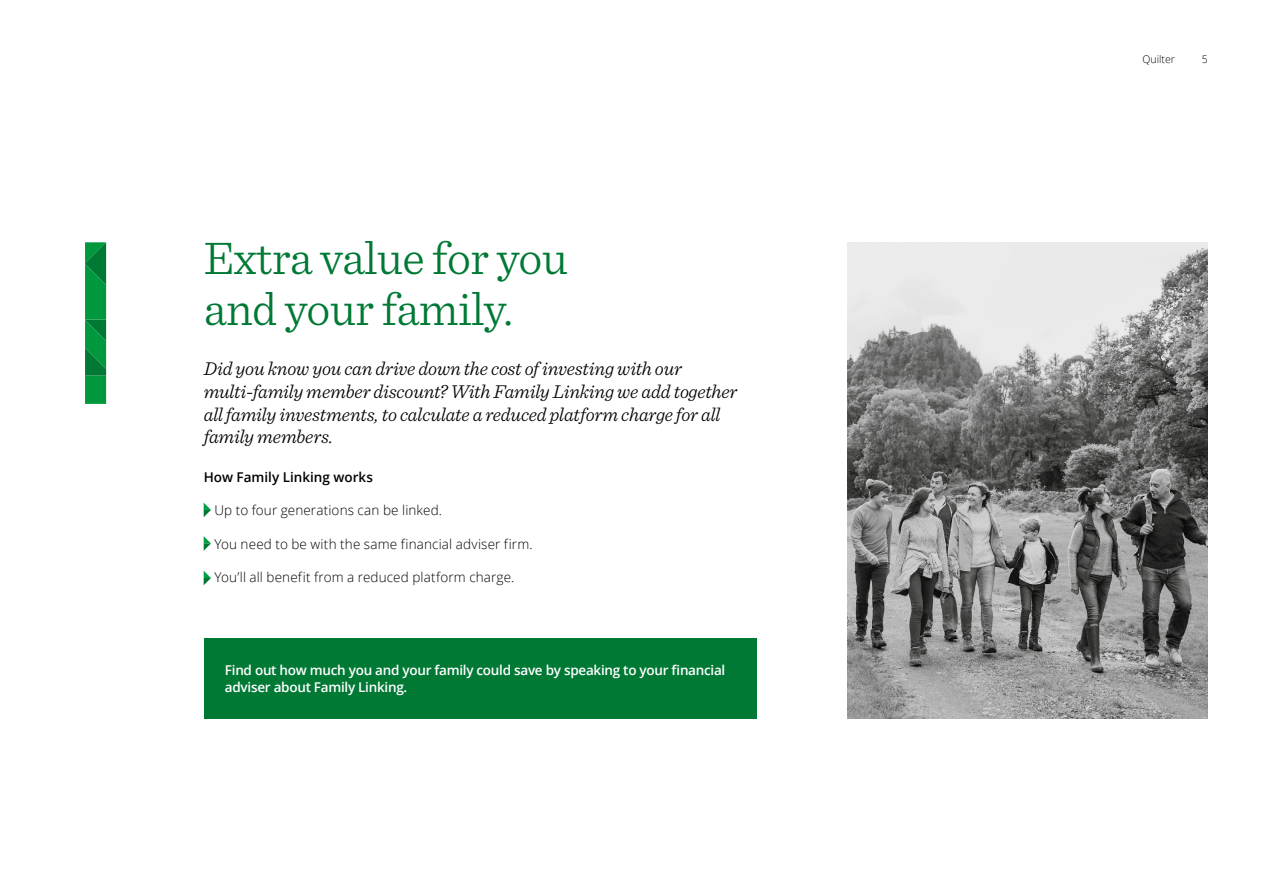
<style>
.page{position:relative;width:1263px;height:893px;background:#fff}
.page>*{position:absolute;margin:0;border:0;box-sizing:border-box;transform-origin:0 0}
.t1{font:300 48px/51px "Sentinel";letter-spacing:-.01em;color:#007935}
.t2{font:italic 300 19.5px/22.5px "Sentinel";letter-spacing:-.015em;color:#000}
.t3{font:300 13.5px "Open Sans";letter-spacing:.01em;color:#000}
.t4{font:600 13.5px/16.2px "Open Sans";letter-spacing:-.02em;color:#fff}
.t5{font:600 13.5px "Open Sans";color:#000}
.t6{font:300 10.5px "Open Sans";color:#000}
</style>
<div class="page">
<svg style="left:85px;top:242px;width:21px;height:162px;background:#038f3c"></svg>
<svg style="left:204px;top:503px;width:7px;height:14px"></svg>
<svg style="left:204px;top:536px;width:7px;height:15px"></svg>
<svg style="left:204px;top:571px;width:7px;height:14px"></svg>
<div style="left:204px;top:638px;width:552px;height:81px;background:#007935"></div>
<img style="left:848px;top:242px;width:360px;height:477px">
<h1 class="t1" style="left:204px;top:229px;width:366px">Extra value for you and your family.</h1>
<p class="t2" style="left:204px;top:356px;width:535px">Did you know you can drive down the cost of investing with our multi-family member discount? With Family Linking we add together all family investments, to calculate a reduced platform charge for all family members.</p>
<p class="t5" style="left:204px;top:467px;width:171px">How Family Linking works</p>
<p class="t3" style="left:214px;top:501px;width:229px">Up to four generations can be linked.</p>
<p class="t3" style="left:214px;top:534px;width:320px">You need to be with the same financial adviser firm.</p>
<p class="t3" style="left:214px;top:568px;width:301px">You’ll all benefit from a reduced platform charge.</p>
<p class="t4" style="left:225px;top:662px;width:502px">Find out how much you and your family could save by speaking to your fi nancial adviser about Family Linking.</p>
<p class="t6" style="left:1142px;top:52px;width:34px">Quilter</p>
<p class="t6" style="left:1202px;top:52px;width:7px">5</p>
</div>
